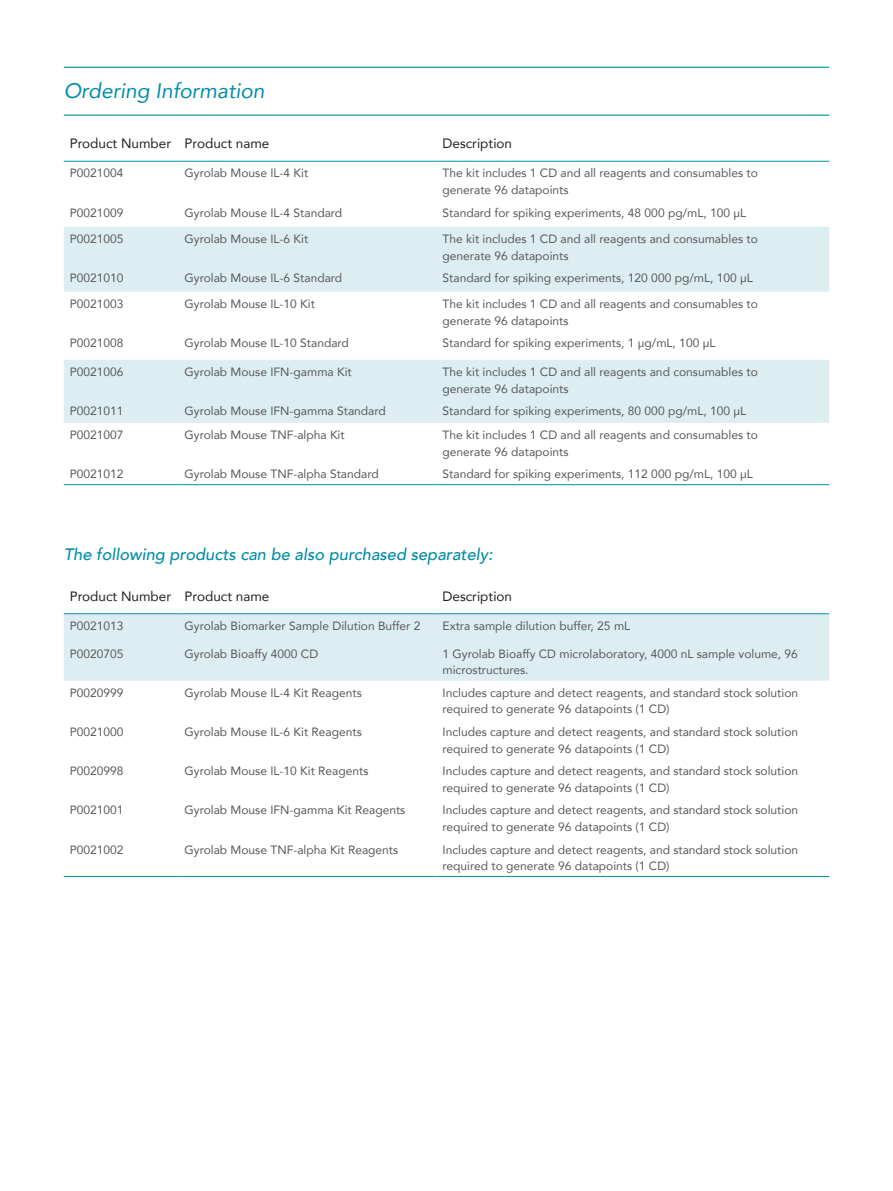
<style>
.page{position:relative;width:893px;height:1191px;background:#fff}
.page>*{position:absolute;margin:0;border:0;box-sizing:border-box;transform-origin:0 0}
.Subhead_1{font:italic 21px "Avenir";color:#008da8}
.Subhead_2{font:italic 500 16.5px "Avenir";color:#008da8}
.table_head_svart{font:13.5px "Avenir";color:#231f20}
.table_prod{font:12px/16.5px "Avenir";color:#57585a}
</style>
<div class="page">
<div style="left:64px;top:614px;width:765px;height:66px;background:#ddeef3"></div>
<hr style="left:64px;top:613px;width:115px;height:1px;background:#008da8">
<hr style="left:179px;top:613px;width:258px;height:1px;background:#008da8">
<hr style="left:437px;top:613px;width:392px;height:1px;background:#008da8">
<hr style="left:64px;top:876px;width:115px;height:1px;background:#008da8">
<hr style="left:179px;top:876px;width:258px;height:1px;background:#008da8">
<hr style="left:437px;top:876px;width:392px;height:1px;background:#008da8">
<hr style="left:64px;top:67px;width:765px;height:1px;background:#008da8">
<hr style="left:64px;top:115px;width:765px;height:1px;background:#008da8">
<svg style="left:64px;top:227px;width:765px;height:196px;fill:#ddeef3"></svg>
<hr style="left:64px;top:161px;width:115px;height:1px;background:#008da8">
<hr style="left:179px;top:161px;width:258px;height:1px;background:#008da8">
<hr style="left:437px;top:161px;width:392px;height:1px;background:#008da8">
<hr style="left:64px;top:484px;width:115px;height:1px;background:#008da8">
<hr style="left:179px;top:484px;width:258px;height:1px;background:#008da8">
<hr style="left:437px;top:484px;width:392px;height:1px;background:#008da8">
<p class="Subhead_1" style="left:64px;top:77px;width:202px">Ordering Information</p>
<p class="table_head_svart" style="left:70px;top:133px;width:103px">Product Number</p>
<p class="table_head_svart" style="left:185px;top:133px;width:86px">Product name</p>
<p class="table_head_svart" style="left:443px;top:133px;width:71px">Description</p>
<p class="table_prod" style="left:70px;top:165px;width:55px">P0021004</p>
<p class="table_prod" style="left:185px;top:165px;width:125px">Gyrolab Mouse IL-4 Kit</p>
<p class="table_prod" style="left:443px;top:165px;width:317px">The kit includes 1 CD and all reagents and consumables to</p>
<p class="table_prod" style="left:443px;top:181px;width:128px">generate 96 datapoints</p>
<p class="table_prod" style="left:70px;top:204px;width:55px">P0021009</p>
<p class="table_prod" style="left:185px;top:204px;width:159px">Gyrolab Mouse IL-4 Standard</p>
<p class="table_prod" style="left:443px;top:204px;width:305px">Standard for spiking experiments, 48 000 pg/mL, 100 µL</p>
<p class="table_prod" style="left:70px;top:230px;width:55px">P0021005</p>
<p class="table_prod" style="left:185px;top:230px;width:125px">Gyrolab Mouse IL-6 Kit</p>
<p class="table_prod" style="left:443px;top:230px;width:317px">The kit includes 1 CD and all reagents and consumables to</p>
<p class="table_prod" style="left:443px;top:247px;width:128px">generate 96 datapoints</p>
<p class="table_prod" style="left:70px;top:269px;width:55px">P0021010</p>
<p class="table_prod" style="left:185px;top:269px;width:159px">Gyrolab Mouse IL-6 Standard</p>
<p class="table_prod" style="left:443px;top:269px;width:312px">Standard for spiking experiments, 120 000 pg/mL, 100 µL</p>
<p class="table_prod" style="left:70px;top:295px;width:55px">P0021003</p>
<p class="table_prod" style="left:185px;top:295px;width:132px">Gyrolab Mouse IL-10 Kit</p>
<p class="table_prod" style="left:443px;top:295px;width:317px">The kit includes 1 CD and all reagents and consumables to</p>
<p class="table_prod" style="left:443px;top:312px;width:128px">generate 96 datapoints</p>
<p class="table_prod" style="left:70px;top:334px;width:55px">P0021008</p>
<p class="table_prod" style="left:185px;top:334px;width:166px">Gyrolab Mouse IL-10 Standard</p>
<p class="table_prod" style="left:443px;top:334px;width:274px">Standard for spiking experiments, 1 µg/mL, 100 µL</p>
<p class="table_prod" style="left:70px;top:363px;width:55px">P0021006</p>
<p class="table_prod" style="left:185px;top:363px;width:169px">Gyrolab Mouse IFN-gamma Kit</p>
<p class="table_prod" style="left:443px;top:363px;width:317px">The kit includes 1 CD and all reagents and consumables to</p>
<p class="table_prod" style="left:443px;top:380px;width:128px">generate 96 datapoints</p>
<p class="table_prod" style="left:70px;top:402px;width:55px">P0021011</p>
<p class="table_prod" style="left:185px;top:402px;width:203px">Gyrolab Mouse IFN-gamma Standard</p>
<p class="table_prod" style="left:443px;top:402px;width:305px">Standard for spiking experiments, 80 000 pg/mL, 100 µL</p>
<p class="table_prod" style="left:70px;top:426px;width:55px">P0021007</p>
<p class="table_prod" style="left:185px;top:426px;width:162px">Gyrolab Mouse TNF-alpha Kit</p>
<p class="table_prod" style="left:443px;top:426px;width:317px">The kit includes 1 CD and all reagents and consumables to</p>
<p class="table_prod" style="left:443px;top:443px;width:128px">generate 96 datapoints</p>
<p class="table_prod" style="left:70px;top:465px;width:55px">P0021012</p>
<p class="table_prod" style="left:185px;top:465px;width:196px">Gyrolab Mouse TNF-alpha Standard</p>
<p class="table_prod" style="left:443px;top:465px;width:312px">Standard for spiking experiments, 112 000 pg/mL, 100 µL</p>
<p class="Subhead_2" style="left:64px;top:544px;width:430px">The following products can be also purchased separately:</p>
<p class="table_head_svart" style="left:70px;top:585px;width:103px">Product Number</p>
<p class="table_head_svart" style="left:185px;top:585px;width:86px">Product name</p>
<p class="table_head_svart" style="left:443px;top:585px;width:71px">Description</p>
<p class="table_prod" style="left:70px;top:617px;width:55px">P0021013</p>
<p class="table_prod" style="left:185px;top:617px;width:237px">Gyrolab Biomarker Sample Dilution Buffer 2</p>
<p class="table_prod" style="left:443px;top:617px;width:189px">Extra sample dilution buffer, 25 mL</p>
<p class="table_prod" style="left:70px;top:645px;width:55px">P0020705</p>
<p class="table_prod" style="left:185px;top:645px;width:135px">Gyrolab Bioaffy 4000 CD</p>
<p class="table_prod" style="left:443px;top:645px;width:357px">1 Gyrolab Bioaffy CD microlaboratory, 4000 nL sample volume, 96 microstructures.</p>
<p class="table_prod" style="left:70px;top:684px;width:55px">P0020999</p>
<p class="table_prod" style="left:185px;top:684px;width:179px">Gyrolab Mouse IL-4 Kit Reagents</p>
<p class="table_prod" style="left:443px;top:684px;width:357px">Includes capture and detect reagents, and standard stock solution required to generate 96 datapoints (1 CD)</p>
<p class="table_prod" style="left:70px;top:723px;width:55px">P0021000</p>
<p class="table_prod" style="left:185px;top:723px;width:179px">Gyrolab Mouse IL-6 Kit Reagents</p>
<p class="table_prod" style="left:443px;top:723px;width:357px">Includes capture and detect reagents, and standard stock solution required to generate 96 datapoints (1 CD)</p>
<p class="table_prod" style="left:70px;top:762px;width:55px">P0020998</p>
<p class="table_prod" style="left:185px;top:762px;width:185px">Gyrolab Mouse IL-10 Kit Reagents</p>
<p class="table_prod" style="left:443px;top:762px;width:357px">Includes capture and detect reagents, and standard stock solution required to generate 96 datapoints (1 CD)</p>
<p class="table_prod" style="left:70px;top:801px;width:55px">P0021001</p>
<p class="table_prod" style="left:185px;top:801px;width:222px">Gyrolab Mouse IFN-gamma Kit Reagents</p>
<p class="table_prod" style="left:443px;top:801px;width:357px">Includes capture and detect reagents, and standard stock solution required to generate 96 datapoints (1 CD)</p>
<p class="table_prod" style="left:70px;top:840px;width:55px">P0021002</p>
<p class="table_prod" style="left:185px;top:840px;width:215px">Gyrolab Mouse TNF-alpha Kit Reagents</p>
<p class="table_prod" style="left:443px;top:840px;width:357px">Includes capture and detect reagents, and standard stock solution required to generate 96 datapoints (1 CD)</p>
</div>
